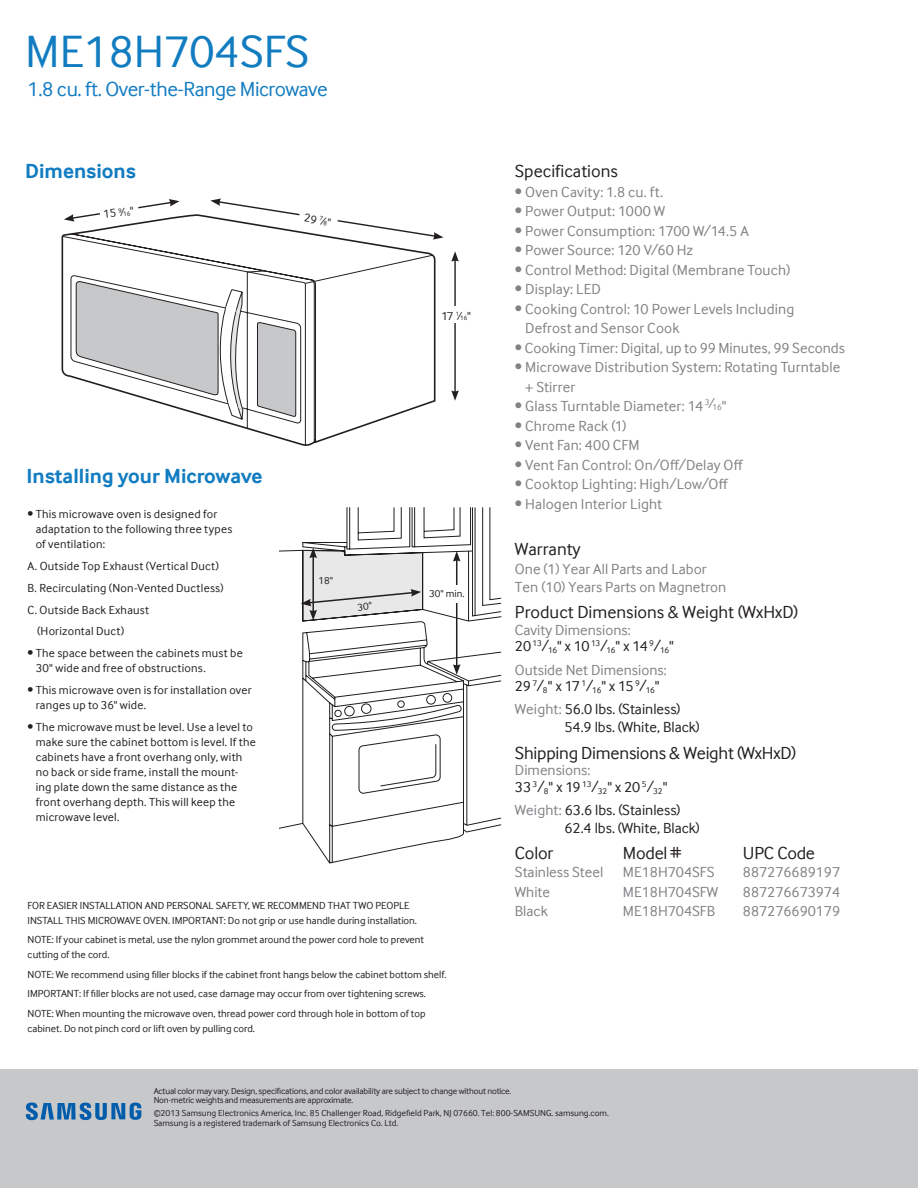
<style>
.page{position:relative;width:918px;height:1188px;background:#fff}
.page>*{position:absolute;margin:0;border:0;box-sizing:border-box;transform-origin:0 0}
.t1{font:46.5px "Samsung Inter Face";color:#127cc1}
.t2{font:700 21px "Samsung Inter Face";color:#127cc1}
.t3{font:21px "Samsung Inter Face";letter-spacing:-.02em;color:#127cc1}
.t4{font:18px "Samsung Inter Face";color:#231f20}
.t5{font:15px/19.5px "Samsung Inter Face";letter-spacing:.005em;color:#808285}
.t6{font:15px/18px "Samsung Inter Face";color:#231f20}
.t7{font:12px/15px "Samsung Inter Face";letter-spacing:.02em;color:#231f20}
.t8{font:10.5px/15px "Samsung Inter Face";color:#231f20}
.t9{font:9px/9.8px "Samsung Inter Face";color:#231f20}
.t10{font:9px/9.8px "Samsung Inter Face";letter-spacing:-.02em;color:#231f20}
.s1{font-size:6.6px}
.s2{font-size:8.7px}
.s3{color:#231f20}
.s4{color:#808285}
</style>
<div class="page">
<svg style="left:73px;top:214px;width:363px;height:229px"></svg>
<svg style="left:62px;top:233px;width:254px;height:213px"></svg>
<svg style="left:70px;top:254px;width:364px;height:176px"></svg>
<svg style="left:75px;top:281px;width:169px;height:140px"></svg>
<hr style="left:454px;top:259px;width:2px;height:134px;background:#231f20">
<svg style="left:451px;top:251px;width:8px;height:11px"></svg>
<svg style="left:451px;top:390px;width:8px;height:11px"></svg>
<svg style="left:210px;top:198px;width:234px;height:42px"></svg>
<svg style="left:64px;top:199px;width:116px;height:23px"></svg>
<div style="left:0;top:1070px;width:918px;height:118px;background:#c7c8ca"></div>
<svg style="left:26px;top:1102px;width:115px;height:18px;background:#5e8fb9"></svg>
<svg style="left:279px;top:549px;width:223px;height:315px"></svg>
<hr style="left:456px;top:559px;width:1px;height:108px;background:#231f20">
<svg style="left:424px;top:651px;width:78px;height:36px"></svg>
<div style="left:441px;top:306px;width:31px;height:17px;background:#fff"></div>
<svg style="left:301px;top:507px;width:201px;height:115px"></svg>
<h1 class="t1" style="left:25px;top:25px;width:285px">ME18H704SFS</h1>
<h2 class="t3" style="left:27px;top:78px;width:302px">1.8 cu. ft. Over-the-Range Microwave</h2>
<h2 class="t2" style="left:25px;top:159px;width:112px">Dimensions</h2>
<p class="t7" style="left:103px;top:207px;width:32px;rotate:-6deg">15 <sup>9</sup>⁄<span class="s1">16</span>"</p>
<p class="t7" style="left:305px;top:210px;width:29px;rotate:10deg">29 <sup>7</sup>⁄<span class="s1">8</span>"</p>
<h2 class="t2" style="left:26px;top:463px;width:238px">Installing your Microwave</h2>
<p class="t7" style="left:36px;top:507px;width:198px;text-indent:-8px">• This microwave oven is designed for adaptation to the following three types of ventilation:</p>
<p class="t7" style="left:27px;top:559px;width:193px">A. Outside Top Exhaust (Vertical Duct)</p>
<p class="t7" style="left:27px;top:580px;width:198px">B. Recirculating (Non-Vented Ductless)</p>
<p class="t7" style="left:27px;top:602px;width:123px">C. Outside Back Exhaust</p>
<p class="t7" style="left:37px;top:624px;width:89px">(Horizontal Duct)</p>
<p class="t7" style="left:36px;top:646px;width:209px;text-indent:-8px">• The space between the cabinets must be<br>30" wide and free of obstructions.</p>
<p class="t7" style="left:36px;top:682px;width:217px;text-indent:-8px">• This microwave oven is for installation over ranges up to 36" wide.</p>
<p class="t7" style="left:36px;top:719px;width:222px;text-indent:-8px">• The microwave must be level. Use a level to make sure the cabinet bottom is level. If the cabinets have a front overhang only, with no back or side frame, install the mount&shy;ing plate down the same distance as the front overhang depth. This will keep the microwave level.</p>
<p class="t8" style="left:318px;top:573px;width:16px">18"</p>
<p class="t7" style="left:442px;top:308px;width:31px">17 <sup>1</sup>⁄<span class="s1">16</span>"</p>
<p class="t8" style="left:429px;top:585px;width:37px">30" min.</p>
<p class="t8" style="left:27px;top:898px;width:391px">FOR EASIER INSTALLATION AND PERSONAL SAFETY, WE RECOMMEND THAT TWO PEOPLE<br>INSTALL THIS MICROWAVE OVEN. IMPORTANT: Do not grip or use handle during installation.</p>
<p class="t8" style="left:27px;top:932px;width:398px">NOTE: If your cabinet is metal, use the nylon grommet around the power cord hole to prevent cutting of the cord.</p>
<p class="t8" style="left:27px;top:964px;width:421px;line-height:19.5px">NOTE: We recommend using filler blocks if the cabinet front hangs below the cabinet bottom shelf.<br>IMPORTANT: If filler blocks are not used, case damage may occur from over tightening screws.<br>NOTE: When mounting the microwave oven, thread power cord through hole in bottom of top</p>
<p class="t8" style="left:27px;top:1021px;width:229px">cabinet. Do not pinch cord or lift oven by pulling cord.</p>
<p class="t4" style="left:515px;top:161px;width:104px">Specifications</p>
<p class="t5" style="left:515px;top:182px;width:150px">• Oven Cavity: 1.8 cu. ft.</p>
<p class="t5" style="left:515px;top:202px;width:152px">• Power Output: 1000 W</p>
<p class="t5" style="left:515px;top:221px;width:235px">• Power Consumption: 1700 W/14.5 A</p>
<p class="t5" style="left:515px;top:241px;width:180px">• Power Source: 120 V/60 Hz</p>
<p class="t5" style="left:515px;top:260px;width:277px">• Control Method: Digital (Membrane Touch)</p>
<p class="t5" style="left:515px;top:280px;width:87px">• Display: LED</p>
<p class="t5" style="left:525px;top:299px;width:271px;text-indent:-10px">• Cooking Control: 10 Power Levels Including<br>Defrost and Sensor Cook</p>
<p class="t5" style="left:515px;top:338px;width:332px">• Cooking Timer: Digital, up to 99 Minutes, 99 Seconds</p>
<p class="t5" style="left:525px;top:358px;width:317px;text-indent:-10px">• Microwave Distribution System: Rotating Turntable + Stirrer</p>
<p class="t5" style="left:515px;top:397px;width:213px">• Glass Turntable Diameter: 14 <sup>3</sup> ⁄<span class="s2">16</span>"</p>
<p class="t5" style="left:515px;top:416px;width:113px">• Chrome Rack (1)</p>
<p class="t5" style="left:515px;top:436px;width:126px">• Vent Fan: 400 CFM</p>
<p class="t5" style="left:515px;top:455px;width:230px">• Vent Fan Control: On/Off/Delay Off</p>
<p class="t5" style="left:515px;top:475px;width:215px">• Cooktop Lighting: High/Low/Off</p>
<p class="t5" style="left:515px;top:494px;width:149px">• Halogen Interior Light</p>
<p class="t4" style="left:515px;top:538px;width:67px">Warranty</p>
<p class="t5" style="left:515px;top:560px;width:213px;line-height:18px">One (1) Year All Parts and Labor<br>Ten (10) Years Parts on Magnetron</p>
<p class="t4" style="left:515px;top:602px;width:285px">Product Dimensions &amp; Weight (WxHxD)</p>
<p class="t5" style="left:515px;top:622px;width:160px;line-height:16.5px">Cavity Dimensions:<br><span class="s3">20</span> <sup>13</sup><span class="s3">/</span><sub>16</sub><span class="s3">" x 10</span> <sup>13</sup><span class="s3">/</span><sub>16</sub><span class="s3">" x 14</span> <sup>9</sup><span class="s3">/</span><sub>16</sub><span class="s3">"</span></p>
<p class="t5" style="left:515px;top:661px;width:153px;line-height:16.5px">Outside Net Dimensions:<br><span class="s3">29</span> <sup>7</sup><span class="s3">/</span><sub>8</sub><span class="s3">" x 17</span> <sup>1</sup><span class="s3">/</span><sub>16</sub><span class="s3">" x 15</span> <sup>9</sup><span class="s3">/</span><sub>16</sub><span class="s3">"</span></p>
<p class="t6" style="left:564px;top:700px;width:137px;text-indent:-50px"><span class="s4">Weight:</span> 56.0 lbs. (Stainless)<br>54.9 lbs. (White, Black)</p>
<p class="t4" style="left:515px;top:742px;width:283px">Shipping Dimensions &amp; Weight (WxHxD)</p>
<p class="t6" style="left:515px;top:762px;width:154px;line-height:16.5px"><span class="s4">Dimensions:<br></span>33 <sup>3</sup>/<sub>8</sub>" x 19 <sup>13</sup>/<sub>32</sub>" x 20 <sup>5</sup>/<sub>32</sub>"</p>
<p class="t6" style="left:564px;top:801px;width:137px;text-indent:-50px"><span class="s4">Weight:</span> 63.6 lbs. (Stainless)<br>62.4 lbs. (White, Black)</p>
<p class="t4" style="left:515px;top:843px;width:40px">Color</p>
<p class="t4" style="left:623px;top:843px;width:60px">Model #</p>
<p class="t4" style="left:743px;top:843px;width:74px">UPC Code</p>
<p class="t5" style="left:515px;top:862px;width:90px">Stainless Steel</p>
<p class="t5" style="left:623px;top:862px;width:93px">ME18H704SFS</p>
<p class="t5" style="left:743px;top:862px;width:99px">887276689197</p>
<p class="t5" style="left:515px;top:882px;width:37px">White</p>
<p class="t5" style="left:623px;top:882px;width:97px">ME18H704SFW</p>
<p class="t5" style="left:743px;top:882px;width:99px">887276673974</p>
<p class="t5" style="left:515px;top:902px;width:34px">Black</p>
<p class="t5" style="left:623px;top:902px;width:94px">ME18H704SFB</p>
<p class="t5" style="left:743px;top:902px;width:99px">887276690179</p>
<p class="t10" style="left:154px;top:1086px;width:359px">Actual color may vary. Design, specifications, and color availability are subject to change without notice.<br>Non-metric weights and measurements are approximate.</p>
<p class="t9" style="left:154px;top:1108px;width:457px">©2013 Samsung Electronics America, Inc. 85 Challenger Road, Ridgefield Park, NJ 07660. Tel: 800-SAMSUNG. samsung.com.<br>Samsung is a registered trademark of Samsung Electronics Co. Ltd.</p>
</div>
